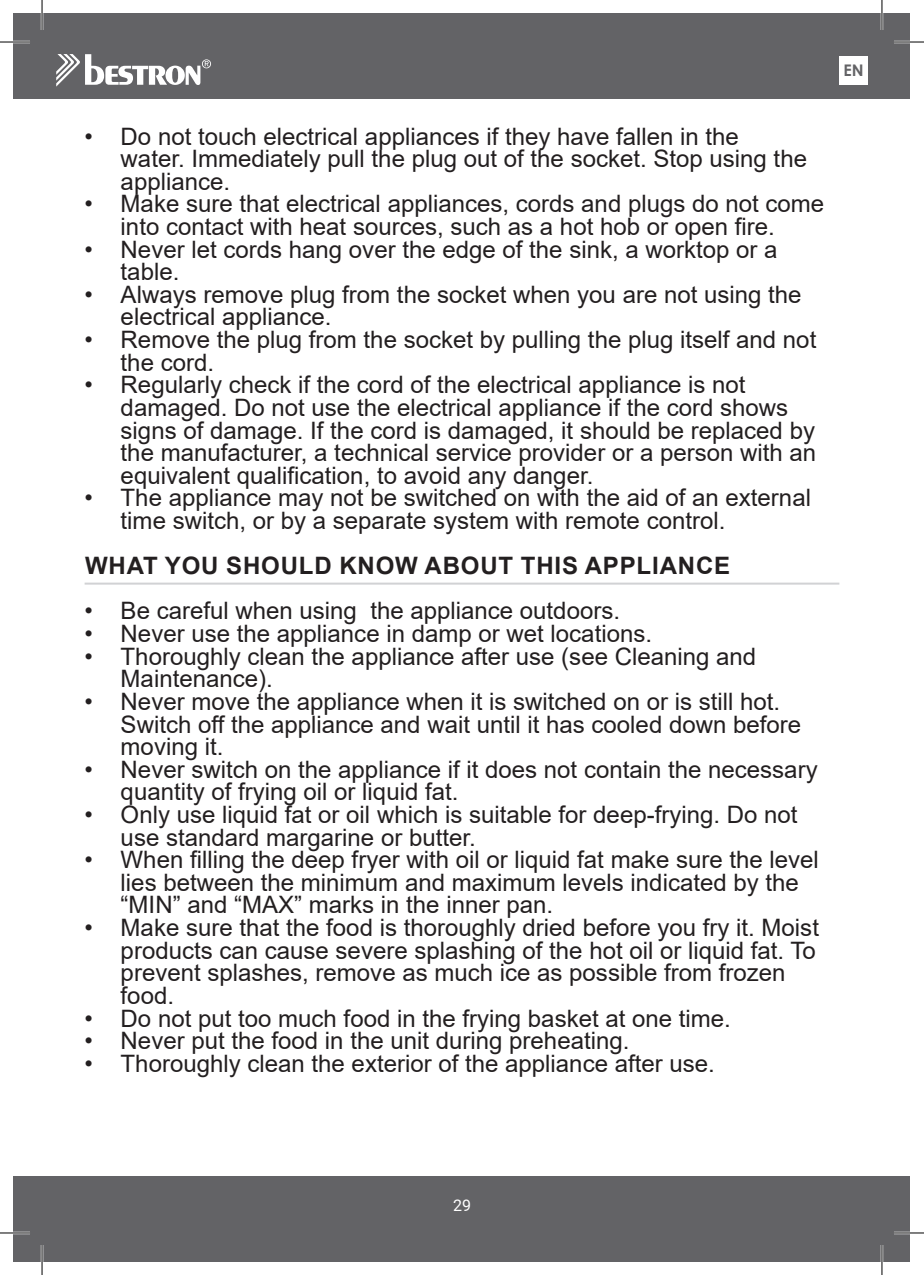
<style>
.page{position:relative;width:924px;height:1275px;background:#fff}
.page>*{position:absolute;margin:0;border:0;box-sizing:border-box;transform-origin:0 0}
.t1{font:24px/22.6px "Arial";color:#231f20}
.t2{font:700 24px "Arial";letter-spacing:.035em;color:#231f20}
.t3{font:16px "Roboto";color:#fff}
.t4{font:700 16px "Century Gothic";color:#636366}
</style>
<div class="page">
<div style="left:14px;top:14px;width:895px;height:85px;background:#636366"></div>
<div style="left:14px;top:1176px;width:895px;height:85px;background:#636366"></div>
<svg style="left:56px;top:54px;width:155px;height:33px"></svg>
<div style="left:839px;top:56px;width:28px;height:29px;background:#fff"></div>
<hr style="left:85px;top:582px;width:754px;height:2px;background:#d1d2d4">
<hr style="left:0;top:41px;width:30px;height:2px;background:#fff">
<hr style="left:893px;top:41px;width:30px;height:2px;background:#fff">
<hr style="left:0;top:1231px;width:30px;height:3px;background:#fff">
<hr style="left:893px;top:1231px;width:30px;height:3px;background:#fff">
<hr style="left:41px;top:0;width:2px;height:30px;background:#fff">
<hr style="left:41px;top:1245px;width:2px;height:30px;background:#fff">
<hr style="left:880px;top:0;width:2px;height:30px;background:#fff">
<hr style="left:880px;top:1245px;width:2px;height:30px;background:#fff">
<hr style="left:0;top:42px;width:30px;height:1px;background:#000">
<hr style="left:893px;top:42px;width:30px;height:1px;background:#000">
<hr style="left:0;top:1232px;width:30px;height:1px;background:#000">
<hr style="left:893px;top:1232px;width:30px;height:1px;background:#000">
<hr style="left:42px;top:0;width:1px;height:30px;background:#000">
<hr style="left:42px;top:1245px;width:1px;height:30px;background:#000">
<hr style="left:881px;top:0;width:1px;height:30px;background:#000">
<hr style="left:881px;top:1245px;width:1px;height:30px;background:#000">
<p class="t1" style="left:121px;top:125px;width:687px;text-indent:-36px">• Do not touch electrical appliances if they have fallen in the water. Immediately pull the plug out of the socket. Stop using the appliance.</p>
<p class="t1" style="left:85px;top:192px;width:740px;text-align:center">• Make sure that electrical appliances, cords and plugs do not come into contact with heat sources, such as a hot hob or open fire.</p>
<p class="t1" style="left:121px;top:238px;width:658px;text-indent:-36px">• Never let cords hang over the edge of the sink, a worktop or a table.</p>
<p class="t1" style="left:121px;top:283px;width:682px;text-indent:-36px">• Always remove plug from the socket when you are not using the electrical appliance.</p>
<p class="t1" style="left:121px;top:328px;width:697px;text-indent:-36px">• Remove the plug from the socket by pulling the plug itself and not the cord.</p>
<p class="t1" style="left:121px;top:373px;width:696px;text-indent:-36px">• Regularly check if the cord of the electrical appliance is not damaged. Do not use the electrical appliance if the cord shows signs of damage. If the cord is damaged, it should be replaced by the manufacturer, a technical service provider or a person with an equivalent qualification, to avoid any danger.</p>
<p class="t1" style="left:121px;top:486px;width:691px;text-indent:-36px">• The appliance may not be switched on with the aid of an external time switch, or by a separate system with remote control.</p>
<p class="t2" style="left:85px;top:549px;width:646px">WHAT YOU SHOULD KNOW ABOUT THIS APPLIANCE</p>
<p class="t1" style="left:85px;top:599px;width:536px">• Be careful when using the appliance outdoors.</p>
<p class="t1" style="left:85px;top:622px;width:568px">• Never use the appliance in damp or wet locations.</p>
<p class="t1" style="left:121px;top:645px;width:636px;text-indent:-36px">• Thoroughly clean the appliance after use (see Cleaning and<br>Maintenance).</p>
<p class="t1" style="left:121px;top:690px;width:681px;text-indent:-36px">• Never move the appliance when it is switched on or is still hot.<br>Switch off the appliance and wait until it has cooled down before moving it.</p>
<p class="t1" style="left:121px;top:758px;width:698px;text-indent:-36px">• Never switch on the appliance if it does not contain the necessary quantity of frying oil or liquid fat.</p>
<p class="t1" style="left:121px;top:803px;width:678px;text-indent:-36px">• Only use liquid fat or oil which is suitable for deep-frying. Do not use standard margarine or butter.</p>
<p class="t1" style="left:121px;top:848px;width:699px;text-indent:-36px">• When filling the deep fryer with oil or liquid fat make sure the level lies between the minimum and maximum levels indicated by the “MIN” and “MAX” marks in the inner pan.</p>
<p class="t1" style="left:121px;top:916px;width:699px;text-indent:-36px">• Make sure that the food is thoroughly dried before you fry it. Moist products can cause severe splashing of the hot oil or liquid fat. To prevent splashes, remove as much ice as possible from frozen food.</p>
<p class="t1" style="left:85px;top:1006px;width:647px">• Do not put too much food in the frying basket at one time.</p>
<p class="t1" style="left:85px;top:1029px;width:546px">• Never put the food in the unit during preheating.</p>
<p class="t1" style="left:85px;top:1052px;width:631px">• Thoroughly clean the exterior of the appliance after use.</p>
<p class="t4" style="left:843px;top:58px;width:22px">EN</p>
<p class="t3" style="left:453px;top:1193px;width:19px">29</p>
</div>
